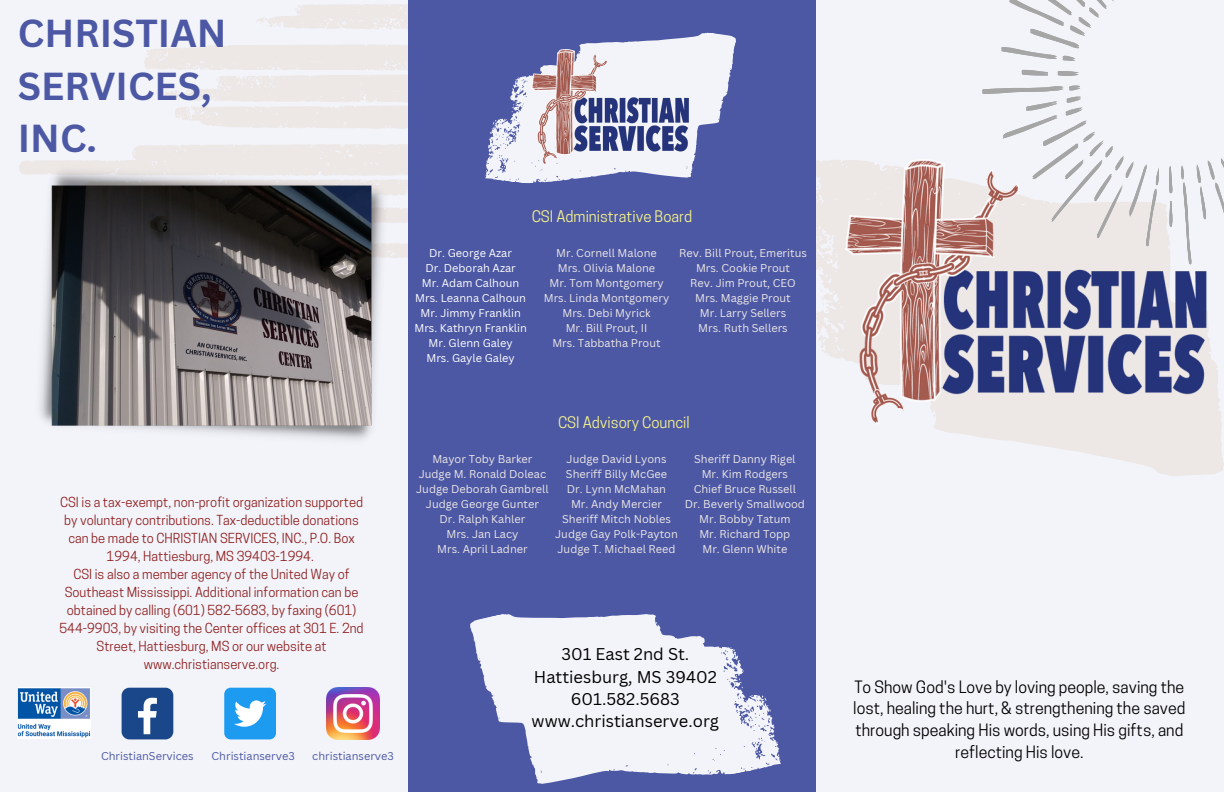
<style>
.page{position:relative;width:1224px;height:792px;background:#f3f4fa}
.page>*{position:absolute;margin:0;border:0;box-sizing:border-box;transform-origin:0 0}
.t1{font:700 38px/52.5px "Canva Sans";color:#4c58a4}
.t2{font:16.6px/22.4px "Canva Sans";color:#000;text-align:center}
.t3{font:16px/21.8px "Cooper Hewitt";color:#000;text-align:justify}
.t4{font:15px "Cooper Hewitt";color:#f6f28a}
.t5{font:13px/18px "Cooper Hewitt";color:#8f2222;text-align:center}
.t6{font:11px/15px "Canva Sans";color:#ede7e6;text-align:center}
.t7{font:11px/15px "Canva Sans";color:#fff;text-align:center}
.t8{font:11px "Canva Sans";color:#4c58a4}
</style>
<div class="page">
<svg style="left:815px;top:160px;width:409px;height:316px"></svg>
<svg style="left:19px;top:4px;width:389px;height:254px"></svg>
<div style="left:408px;top:0;width:407px;height:792px;background:#4c58a4"></div>
<img style="left:844px;top:160px;width:365px;height:264px">
<img style="left:34px;top:164px;width:355px;height:276px">
<img style="left:18px;top:688px;width:72px;height:51px">
<div style="left:122px;top:688px;width:51px;height:51px;background:#1a4789;border-radius:8px"></div>
<svg style="left:138px;top:698px;width:19px;height:36px"></svg>
<img style="left:327px;top:688px;width:52px;height:51px">
<div style="left:224px;top:688px;width:52px;height:51px;background:#1d9bf0;border-radius:6px"></div>
<svg style="left:234px;top:700px;width:32px;height:27px"></svg>
<svg style="left:470px;top:614px;width:311px;height:170px;fill:#f3f4fa"></svg>
<svg style="left:485px;top:32px;width:251px;height:152px"></svg>
<img style="left:532px;top:50px;width:158px;height:115px">
<svg style="left:982px;top:0;width:242px;height:264px"></svg>
<h1 class="t1" style="left:18px;top:6px;width:210px">CHRISTIAN<br>SERVICES,<br>INC.</h1>
<p class="t5" style="left:60px;top:495px;width:306px">CSI is a tax-exempt, non-profit organization supported by voluntary contributions. Tax-deductible donations can be made to CHRISTIAN SERVICES, INC., P.O. Box 1994, Hattiesburg, MS 39403-1994.<br>CSI is also a member agency of the United Way of Southeast Mississippi. Additional information can be obtained by calling (601) 582-5683, by faxing (601)<br>544-9903, by visiting the Center offices at 301 E. 2nd Street, Hattiesburg, MS or our website at www.christianserve.org.</p>
<h3 class="t4" style="left:532px;top:210px;width:162px">CSI Administrative Board</h3>
<p class="t7" style="left:414px;top:245px;width:114px">Dr. George Azar<br>Dr. Deborah Azar<br>Mr. Adam Calhoun<br>Mrs. Leanna Calhoun<br>Mr. Jimmy Franklin<br>Mrs. Kathryn Franklin<br>Mr. Glenn Galey<br>Mrs. Gayle Galey</p>
<p class="t6" style="left:544px;top:245px;width:127px">Mr. Cornell Malone<br>Mrs. Olivia Malone<br>Mr. Tom Montgomery<br>Mrs. Linda Montgomery<br>Mrs. Debi Myrick<br>Mr. Bill Prout, II<br>Mrs. Tabbatha Prout</p>
<p class="t6" style="left:679px;top:245px;width:129px">Rev. Bill Prout, Emeritus<br>Mrs. Cookie Prout<br>Rev. Jim Prout, CEO<br>Mrs. Maggie Prout<br>Mr. Larry Sellers<br>Mrs. Ruth Sellers</p>
<h3 class="t4" style="left:558px;top:416px;width:133px">CSI Advisory Council</h3>
<p class="t6" style="left:416px;top:451px;width:134px">Mayor Toby Barker<br>Judge M. Ronald Doleac<br>Judge Deborah Gambrell<br>Judge George Gunter<br>Dr. Ralph Kahler<br>Mrs. Jan Lacy<br>Mrs. April Ladner</p>
<p class="t6" style="left:555px;top:451px;width:124px">Judge David Lyons<br>Sheriff Billy McGee<br>Dr. Lynn McMahan<br>Mr. Andy Mercier<br>Sheriff Mitch Nobles<br>Judge Gay Polk-Payton<br>Judge T. Michael Reed</p>
<p class="t6" style="left:685px;top:451px;width:122px">Sheriff Danny Rigel<br>Mr. Kim Rodgers<br>Chief Bruce Russell<br>Dr. Beverly Smallwood<br>Mr. Bobby Tatum<br>Mr. Richard Topp<br>Mr. Glenn White</p>
<h2 class="t2" style="left:532px;top:643px;width:189px">301 East 2nd St.<br>Hattiesburg, MS 39402<br>601.582.5683 www.christianserve.org</h2>
<h3 class="t3" style="left:853px;top:678px;width:334px">To Show God's Love by loving people, saving the lost, healing the hurt, &amp; strengthening the saved through speaking His words, using His gifts, and</h3>
<p class="t8" style="left:101px;top:748px;width:94px">ChristianServices</p>
<h3 class="t3" style="left:955px;top:743px;width:130px">reflecting His love.</h3>
<p class="t8" style="left:212px;top:748px;width:85px">Christianserve3</p>
<p class="t8" style="left:312px;top:748px;width:83px">christianserve3</p>
</div>
